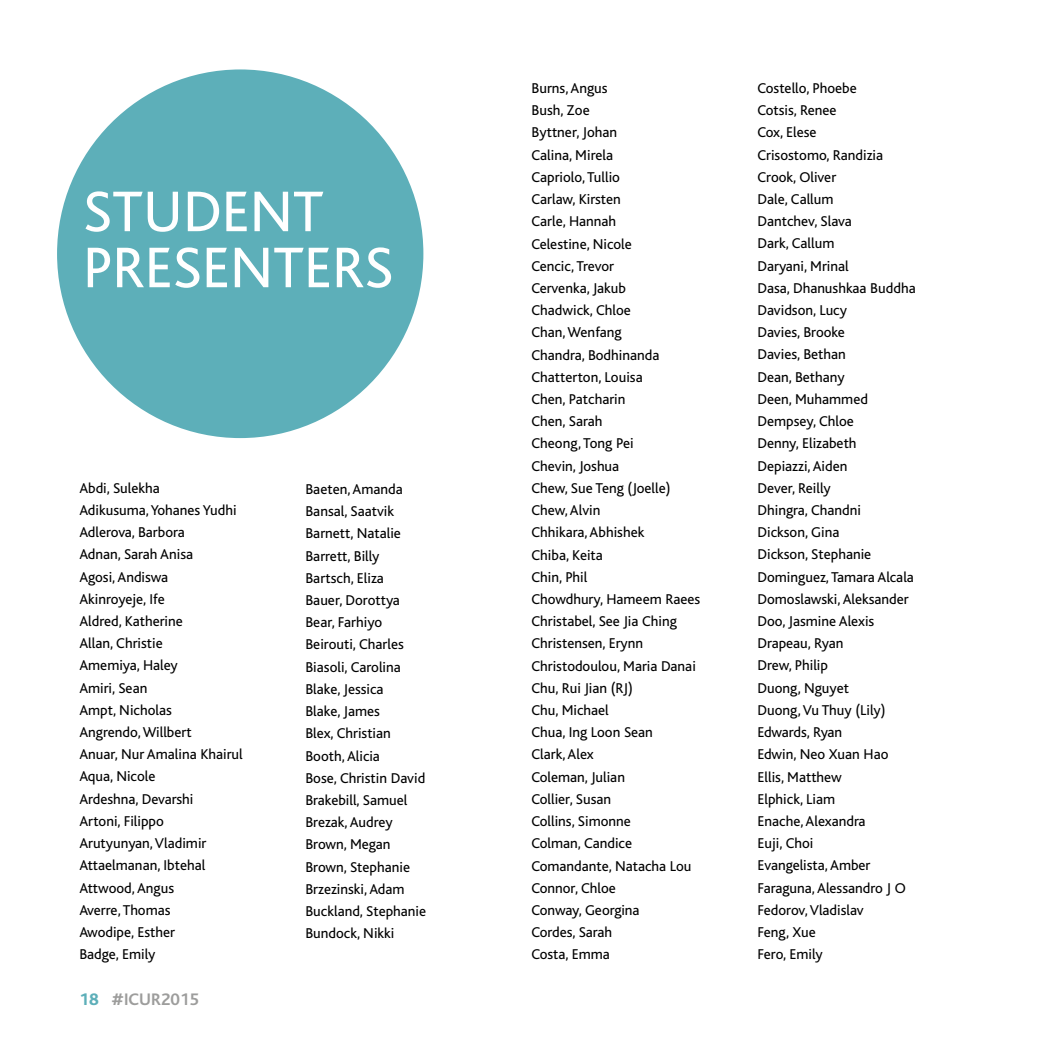
<style>
.page{position:relative;width:1042px;height:1042px;background:#fff}
.page>*{position:absolute;margin:0;border:0;box-sizing:border-box;transform-origin:0 0}
.t1{font:59.85px/56px "Bliss";color:#fff}
.t2{font:700 17.5px "Bliss";color:#9d9d9c}
.t3{font:14.88px/22.2px "Bliss";color:#000}
.s1{font-weight:800;color:#5dafb9}
</style>
<div class="page">
<div style="left:72px;top:84px;width:337px;height:339px;background:#5dafb9;border-radius:50%"></div>
<div style="left:57px;top:69px;width:366px;height:369px;border:29px solid #5dafb9;border-radius:50%"></div>
<h1 class="t1" style="left:83px;top:185px;width:312px">STUDENT<br>PRESENTERS</h1>
<p class="t3" style="left:79px;top:477px;width:165px">Abdi, Sulekha<br>Adikusuma, Yohanes Yudhi<br>Adlerova, Barbora<br>Adnan, Sarah Anisa<br>Agosi, Andiswa<br>Akinroyeje, Ife<br>Aldred, Katherine<br>Allan, Christie<br>Amemiya, Haley<br>Amiri, Sean<br>Ampt, Nicholas<br>Angrendo, Willbert<br>Anuar, Nur Amalina Khairul<br>Aqua, Nicole<br>Ardeshna, Devarshi<br>Artoni, Filippo<br>Arutyunyan, Vladimir<br>Attaelmanan, Ibtehal<br>Attwood, Angus<br>Averre, Thomas<br>Awodipe, Esther<br>Badge, Emily</p>
<p class="t3" style="left:305px;top:478px;width:122px">Baeten, Amanda<br>Bansal, Saatvik<br>Barnett, Natalie<br>Barrett, Billy<br>Bartsch, Eliza<br>Bauer, Dorottya<br>Bear, Farhiyo<br>Beirouti, Charles<br>Biasoli, Carolina<br>Blake, Jessica<br>Blake, James<br>Blex, Christian<br>Booth, Alicia<br>Bose, Christin David<br>Brakebill, Samuel<br>Brezak, Audrey<br>Brown, Megan<br>Brown, Stephanie<br>Brzezinski, Adam<br>Buckland, Stephanie<br>Bundock, Nikki</p>
<p class="t2" style="left:79px;top:989px;width:121px"><span class="s1">18</span> #ICUR2015</p>
<p class="t3" style="left:531px;top:77px;width:170px">Burns, Angus<br>Bush, Zoe<br>Byttner, Johan<br>Calina, Mirela<br>Capriolo, Tullio<br>Carlaw, Kirsten<br>Carle, Hannah<br>Celestine, Nicole<br>Cencic, Trevor<br>Cervenka, Jakub<br>Chadwick, Chloe<br>Chan, Wenfang<br>Chandra, Bodhinanda<br>Chatterton, Louisa<br>Chen, Patcharin<br>Chen, Sarah<br>Cheong, Tong Pei<br>Chevin, Joshua<br>Chew, Sue Teng (Joelle)<br>Chew, Alvin<br>Chhikara, Abhishek<br>Chiba, Keita<br>Chin, Phil<br>Chowdhury, Hameem Raees<br>Christabel, See Jia Ching<br>Christensen, Erynn<br>Christodoulou, Maria Danai<br>Chu, Rui Jian (RJ)<br>Chu, Michael<br>Chua, Ing Loon Sean<br>Clark, Alex<br>Coleman, Julian<br>Collier, Susan<br>Collins, Simonne<br>Colman, Candice<br>Comandante, Natacha Lou<br>Connor, Chloe<br>Conway, Georgina<br>Cordes, Sarah<br>Costa, Emma</p>
<p class="t3" style="left:757px;top:77px;width:160px">Costello, Phoebe<br>Cotsis, Renee<br>Cox, Elese<br>Crisostomo, Randizia<br>Crook, Oliver<br>Dale, Callum<br>Dantchev, Slava<br>Dark, Callum<br>Daryani, Mrinal<br>Dasa, Dhanushkaa Buddha<br>Davidson, Lucy<br>Davies, Brooke<br>Davies, Bethan<br>Dean, Bethany<br>Deen, Muhammed<br>Dempsey, Chloe<br>Denny, Elizabeth<br>Depiazzi, Aiden<br>Dever, Reilly<br>Dhingra, Chandni<br>Dickson, Gina<br>Dickson, Stephanie<br>Dominguez, Tamara Alcala<br>Domoslawski, Aleksander<br>Doo, Jasmine Alexis<br>Drapeau, Ryan<br>Drew, Philip<br>Duong, Nguyet<br>Duong, Vu Thuy (Lily)<br>Edwards, Ryan<br>Edwin, Neo Xuan Hao<br>Ellis, Matthew<br>Elphick, Liam<br>Enache, Alexandra<br>Euji, Choi<br>Evangelista, Amber<br>Faraguna, Alessandro J O<br>Fedorov, Vladislav<br>Feng, Xue<br>Fero, Emily</p>
</div>
